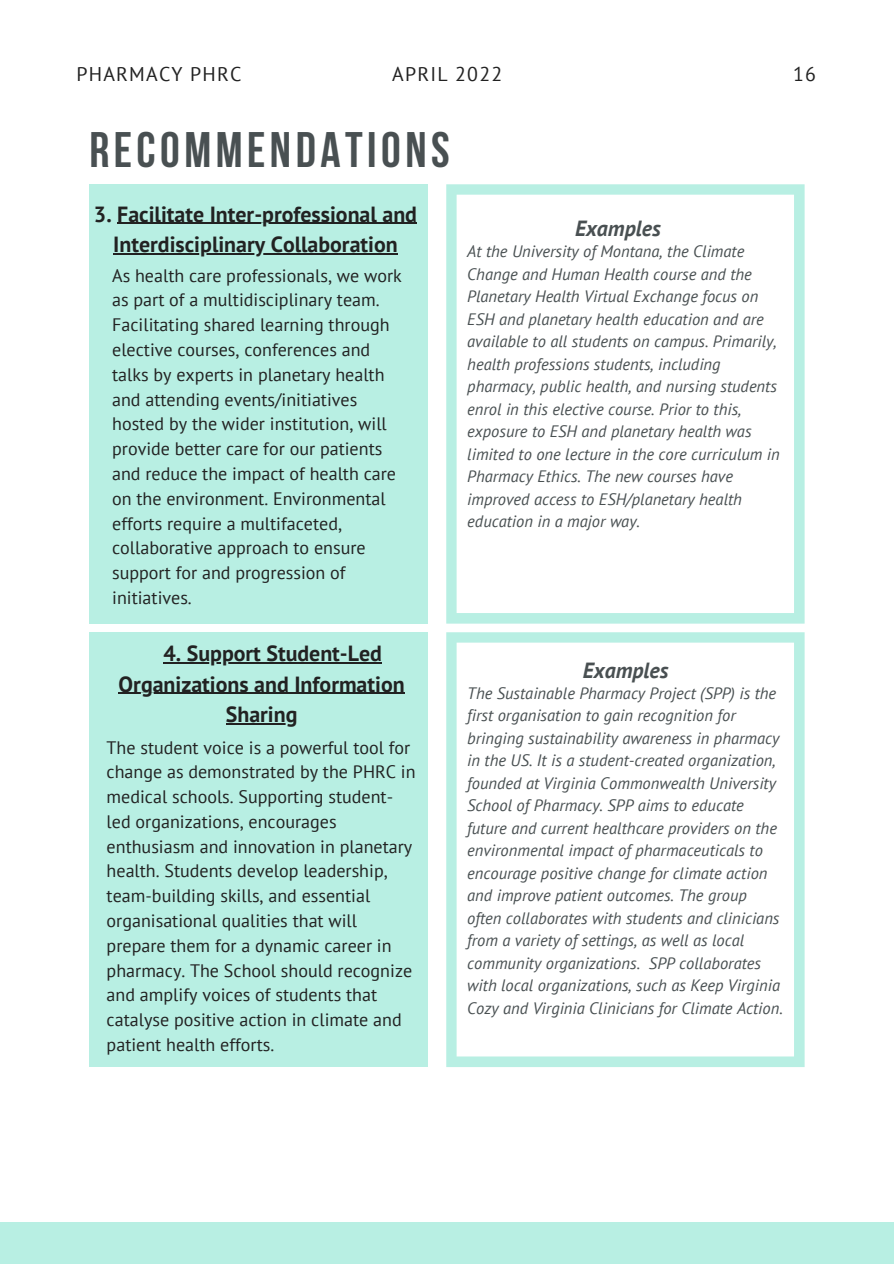
<style>
.page{position:relative;width:894px;height:1264px;background:#fff}
.page>*{position:absolute;margin:0;border:0;box-sizing:border-box;transform-origin:0 0}
.t1{font:700 49.65px "Bebas Neue";letter-spacing:.09em;color:#495052}
.t2{font:700 21.9px/30.5px "PT Sans";color:#222;text-align:center}
.t3{font:italic 700 21.9px "PT Sans";color:#495052}
.t4{font:19.8px "PT Sans";letter-spacing:.06em;color:#222}
.t5{font:18px/24.8px "PT Sans";color:#222}
.t6{font:italic 16.5px/22.5px "PT Sans";color:#495052}
</style>
<div class="page">
<svg style="left:446px;top:184px;width:358px;height:439px"></svg>
<div style="left:89px;top:184px;width:338px;height:439px;background:#b8efe3"></div>
<hr style="left:117px;top:223px;width:300px;height:1px;background:#222">
<hr style="left:113px;top:253px;width:284px;height:1px;background:#222">
<div style="left:89px;top:632px;width:338px;height:435px;background:#b8efe3"></div>
<svg style="left:446px;top:632px;width:358px;height:435px"></svg>
<hr style="left:163px;top:662px;width:219px;height:1px;background:#222">
<hr style="left:119px;top:692px;width:285px;height:2px;background:#222">
<hr style="left:226px;top:723px;width:71px;height:1px;background:#222">
<div style="left:0;top:1222px;width:893px;height:41px;background:#b8efe3"></div>
<p class="t4" style="left:77px;top:61px;width:166px">PHARMACY PHRC</p>
<p class="t4" style="left:392px;top:61px;width:111px">APRIL 2022</p>
<p class="t4" style="left:792px;top:61px;width:24px">16</p>
<h1 class="t1" style="left:89px;top:130px;width:361px">RECOMMENDATIONS</h1>
<h2 class="t2" style="left:94px;top:198px;width:324px">3. Facilitate Inter-professional and<br>Interdisciplinary Collaboration</h2>
<p class="t5" style="left:112px;top:262px;width:291px">As health care professionals, we work as part of a multidisciplinary team.<br>Facilitating shared learning through elective courses, conferences and talks by experts in planetary health and attending events/initiatives hosted by the wider institution, will provide better care for our patients and reduce the impact of health care on the environment. Environmental efforts require a multifaceted, collaborative approach to ensure support for and progression of initiatives.</p>
<h2 class="t2" style="left:163px;top:638px;width:220px">4. Support Student-Led</h2>
<h2 class="t2" style="left:119px;top:668px;width:287px">Organizations and Information</h2>
<h2 class="t2" style="left:226px;top:698px;width:73px">Sharing</h2>
<p class="t5" style="left:107px;top:734px;width:310px">The student voice is a powerful tool for change as demonstrated by the PHRC in medical schools. Supporting student&shy;led organizations, encourages enthusiasm and innovation in planetary health. Students develop leadership, team-building skills, and essential organisational qualities that will prepare them for a dynamic career in pharmacy. The School should recognize and amplify voices of students that catalyse positive action in climate and patient health efforts.</p>
<h2 class="t3" style="left:575px;top:214px;width:87px">Examples</h2>
<p class="t6" style="left:467px;top:240px;width:314px">At the University of Montana, the Climate Change and Human Health course and the Planetary Health Virtual Exchange focus on ESH and planetary health education and are available to all students on campus. Primarily, health professions students, including pharmacy, public health, and nursing students enrol in this elective course. Prior to this, exposure to ESH and planetary health was limited to one lecture in the core curriculum in Pharmacy Ethics. The new courses have improved access to ESH/planetary health education in a major way.</p>
<h2 class="t3" style="left:582px;top:655px;width:87px">Examples</h2>
<p class="t6" style="left:467px;top:681px;width:317px">The Sustainable Pharmacy Project (SPP) is the first organisation to gain recognition for bringing sustainability awareness in pharmacy in the US. It is a student-created organization, founded at Virginia Commonwealth University School of Pharmacy. SPP aims to educate future and current healthcare providers on the environmental impact of pharmaceuticals to encourage positive change for climate action and improve patient outcomes. The group often collaborates with students and clinicians from a variety of settings, as well as local community organizations. SPP collaborates with local organizations, such as Keep Virginia Cozy and Virginia Clinicians for Climate Action.</p>
</div>
